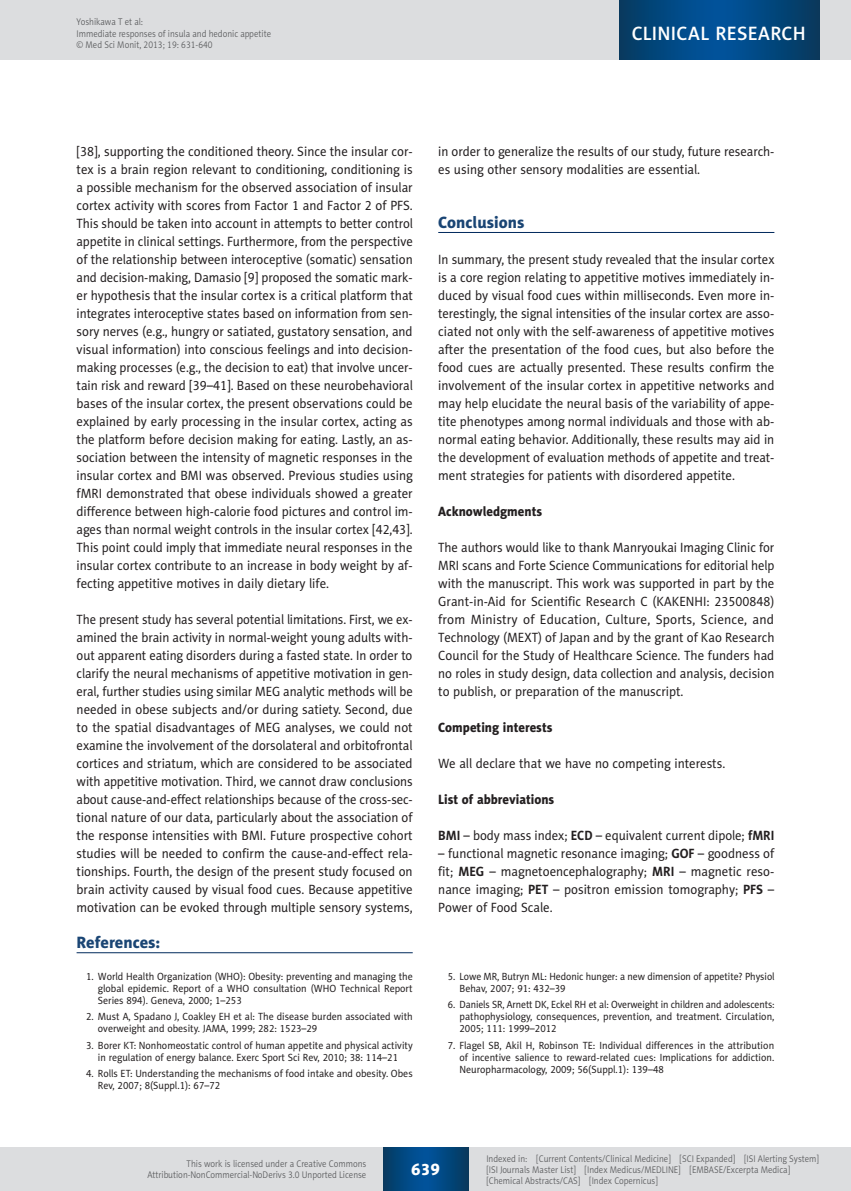
<style>
.page{position:relative;width:851px;height:1191px;background:#fff}
.page>*{position:absolute;margin:0;border:0;box-sizing:border-box;transform-origin:0 0}
.t1{font:19.5px "Naomi Sans EFN Medium";letter-spacing:.015em;color:#fff}
.MSM_Headline_1{font:16.5px "Naomi Sans EFN Heavy";color:#1a4574}
.MSM_Referencje_Tytul{font:16.5px "Naomi Sans EFN Heavy";color:#1a4574}
.t2{font:16.5px "Naomi Sans EFN Heavy";color:#fff}
.MSM_Body{font:13.5px/18px "Naomi Sans EFN";color:#231f20;text-align:justify;scale:.95 1}
.MSM_Body-2{font:13.5px/18px "Naomi Sans EFN";color:#231f20;text-align:justify;scale:.94 1}
.MSM_Body-3{font:13.5px/18px "Naomi Sans EFN";color:#231f20;text-align:justify;scale:.93 1}
.MSM_Headline_2{font:13.5px "Naomi Sans EFN Heavy";color:#231f20;scale:.95 1}
.MSM_Referencje_punkt{font:10.5px/12px "Naomi Sans EFN";color:#231f20;text-align:justify;scale:.95 1}
.MSM_Referencje_punkt-2{font:10.5px/12px "Naomi Sans EFN";color:#231f20;scale:.93 1}
.t3{font:9.75px/11.2px "Naomi Sans EFN Light";color:#57585a;scale:.9 1}
.s1{font-weight:700}
</style>
<div class="page">
<hr style="left:438px;top:232px;width:336px;height:1px;background:#00295c">
<hr style="left:77px;top:952px;width:335px;height:1px;background:#00295c">
<div style="left:0;top:1148px;width:850px;height:43px;background:#dcdddf"></div>
<svg style="left:383px;top:1148px;width:85px;height:42px;background:#02477e"></svg>
<div style="left:0;top:0;width:850px;height:60px;background:#dcdddf"></div>
<svg style="left:619px;top:0;width:200px;height:60px;background:#02477e"></svg>
<p class="t3" style="left:77px;top:16px;width:217px">Yoshikawa T et al:<br>Immediate responses of insula and hedonic appetite © Med Sci Monit, 2013; 19: 631-640</p>
<h1 class="t1" style="left:631px;top:22px;width:175px">CLINICAL RESEARCH</h1>
<p class="MSM_Body" style="left:77px;top:142px;width:355px">[38], supporting the conditioned theory. Since the insular cor&shy;tex is a brain region relevant to conditioning, conditioning is a possible mechanism for the observed association of insular cortex activity with scores from Factor 1 and Factor 2 of PFS.<br>This should be taken into account in attempts to better control appetite in clinical settings. Furthermore, from the perspective of the relationship between interoceptive (somatic) sensation and decision-making, Damasio [9] proposed the somatic mark&shy;er hypothesis that the insular cortex is a critical platform that integrates interoceptive states based on information from sen&shy;sory nerves (e.g., hungry or satiated, gustatory sensation, and visual information) into conscious feelings and into decision&shy;making processes (e.g., the decision to eat) that involve uncer&shy;tain risk and reward [39–41]. Based on these neurobehavioral bases of the insular cortex, the present observations could be explained by early processing in the insular cortex, acting as the platform before decision making for eating. Lastly, an as&shy;sociation between the intensity of magnetic responses in the insular cortex and BMI was observed. Previous studies using fMRI demonstrated that obese individuals showed a greater difference between high-calorie food pictures and control im&shy;ages than normal weight controls in the insular cortex [42,43].<br>This point could imply that immediate neural responses in the insular cortex contribute to an increase in body weight by af&shy;fecting appetitive motives in daily dietary life.</p>
<p class="MSM_Body-3" style="left:77px;top:610px;width:363px">The present study has several potential limitations. First, we ex&shy;amined the brain activity in normal-weight young adults with&shy;out apparent eating disorders during a fasted state. In order to clarify the neural mechanisms of appetitive motivation in gen&shy;eral, further studies using similar MEG analytic methods will be needed in obese subjects and/or during satiety. Second, due to the spatial disadvantages of MEG analyses, we could not examine the involvement of the dorsolateral and orbitofrontal cortices and striatum, which are considered to be associated with appetitive motivation. Third, we cannot draw conclusions about cause-and-effect relationships because of the cross-sec&shy;tional nature of our data, particularly about the association of the response intensities with BMI. Future prospective cohort studies will be needed to confirm the cause-and-effect rela&shy;tionships. Fourth, the design of the present study focused on brain activity caused by visual food cues. Because appetitive motivation can be evoked through multiple sensory systems,</p>
<p class="MSM_Referencje_Tytul" style="left:77px;top:932px;width:85px">References:</p>
<p class="MSM_Referencje_punkt" style="left:98px;top:970px;width:333px;text-indent:-12px">1. World Health Organization (WHO): Obesity: preventing and managing the global epidemic. Report of a WHO consultation (WHO Technical Report Series 894). Geneva, 2000; 1–253</p>
<p class="MSM_Referencje_punkt" style="left:98px;top:1011px;width:333px;text-indent:-12px">2. Must A, Spadano J, Coakley EH et al: The disease burden associated with overweight and obesity. JAMA, 1999; 282: 1523–29</p>
<p class="MSM_Referencje_punkt" style="left:86px;top:1039px;width:345px;text-align:center">3. Borer KT: Nonhomeostatic control of human appetite and physical activity in regulation of energy balance. Exerc Sport Sci Rev, 2010; 38: 114–21</p>
<p class="MSM_Referencje_punkt" style="left:98px;top:1067px;width:333px;text-indent:-12px">4. Rolls ET: Understanding the mechanisms of food intake and obesity. Obes<br>Rev, 2007; 8(Suppl.1): 67–72</p>
<p class="MSM_Body-2" style="left:438px;top:142px;width:359px">in order to generalize the results of our study, future research&shy;es using other sensory modalities are essential.</p>
<p class="MSM_Headline_1" style="left:438px;top:212px;width:88px">Conclusions</p>
<p class="MSM_Body-2" style="left:438px;top:250px;width:359px">In summary, the present study revealed that the insular cortex is a core region relating to appetitive motives immediately in&shy;duced by visual food cues within milliseconds. Even more in&shy;terestingly, the signal intensities of the insular cortex are asso&shy;ciated not only with the self-awareness of appetitive motives after the presentation of the food cues, but also before the food cues are actually presented. These results confirm the involvement of the insular cortex in appetitive networks and may help elucidate the neural basis of the variability of appe&shy;tite phenotypes among normal individuals and those with ab&shy;normal eating behavior. Additionally, these results may aid in the development of evaluation methods of appetite and treat&shy;ment strategies for patients with disordered appetite.</p>
<p class="MSM_Headline_2" style="left:438px;top:503px;width:111px">Acknowledgments</p>
<p class="MSM_Body-2" style="left:438px;top:538px;width:359px">The authors would like to thank Manryoukai Imaging Clinic for MRI scans and Forte Science Communications for editorial help with the manuscript. This work was supported in part by the Grant-in-Aid for Scientific Research C (KAKENHI: 23500848) from Ministry of Education, Culture, Sports, Science, and Technology (MEXT) of Japan and by the grant of Kao Research Council for the Study of Healthcare Science. The funders had no roles in study design, data collection and analysis, decision to publish, or preparation of the manuscript.</p>
<p class="MSM_Headline_2" style="left:438px;top:719px;width:122px">Competing interests</p>
<p class="MSM_Body" style="left:438px;top:754px;width:303px">We all declare that we have no competing interests.</p>
<p class="MSM_Headline_2" style="left:438px;top:791px;width:124px">List of abbreviations</p>
<p class="MSM_Body-2" style="left:438px;top:826px;width:359px"><span class="s1">BMI</span> – body mass index; <span class="s1">ECD</span> – equivalent current dipole; <span class="s1">fMRI</span></p>
<p class="MSM_Body" style="left:438px;top:844px;width:355px">– functional magnetic resonance imaging; <span class="s1">GOF</span> – goodness of fit; <span class="s1">MEG</span> – magnetoencephalography; <span class="s1">MRI</span> – magnetic reso&shy;nance imaging; <span class="s1">PET</span> – positron emission tomography; <span class="s1">PFS</span> – Power of Food Scale.</p>
<p class="MSM_Referencje_punkt-2" style="left:459px;top:970px;width:340px;text-indent:-12px">5. Lowe MR, Butryn ML: Hedonic hunger: a new dimension of appetite? Physiol<br>Behav, 2007; 91: 432–39</p>
<p class="MSM_Referencje_punkt-2" style="left:459px;top:999px;width:340px;text-align:justify;text-indent:-12px">6. Daniels SR, Arnett DK, Eckel RH et al: Overweight in children and adolescents: pathophysiology, consequences, prevention, and treatment. Circulation, 2005; 111: 1999–2012</p>
<p class="MSM_Referencje_punkt" style="left:459px;top:1039px;width:333px;text-indent:-12px">7. Flagel SB, Akil H, Robinson TE: Individual differences in the attribution of incentive salience to reward-related cues: Implications for addiction.<br>Neuropharmacology, 2009; 56(Suppl.1): 139–48</p>
<p class="t3" style="left:147px;top:1158px;width:245px;text-align:right">This work is licensed under a Creative Commons<br>Attribution-NonCommercial-NoDerivs 3.0 Unported License</p>
<p class="t2" style="left:411px;top:1159px;width:30px">639</p>
<p class="t3" style="left:486px;top:1152px;width:371px">Indexed in: [Current Contents/Clinical Medicine] [SCI Expanded] [ISI Alerting System] [ISI Journals Master List] [Index Medicus/MEDLINE] [EMBASE/Excerpta Medica] [Chemical Abstracts/CAS] [Index Copernicus]</p>
</div>
